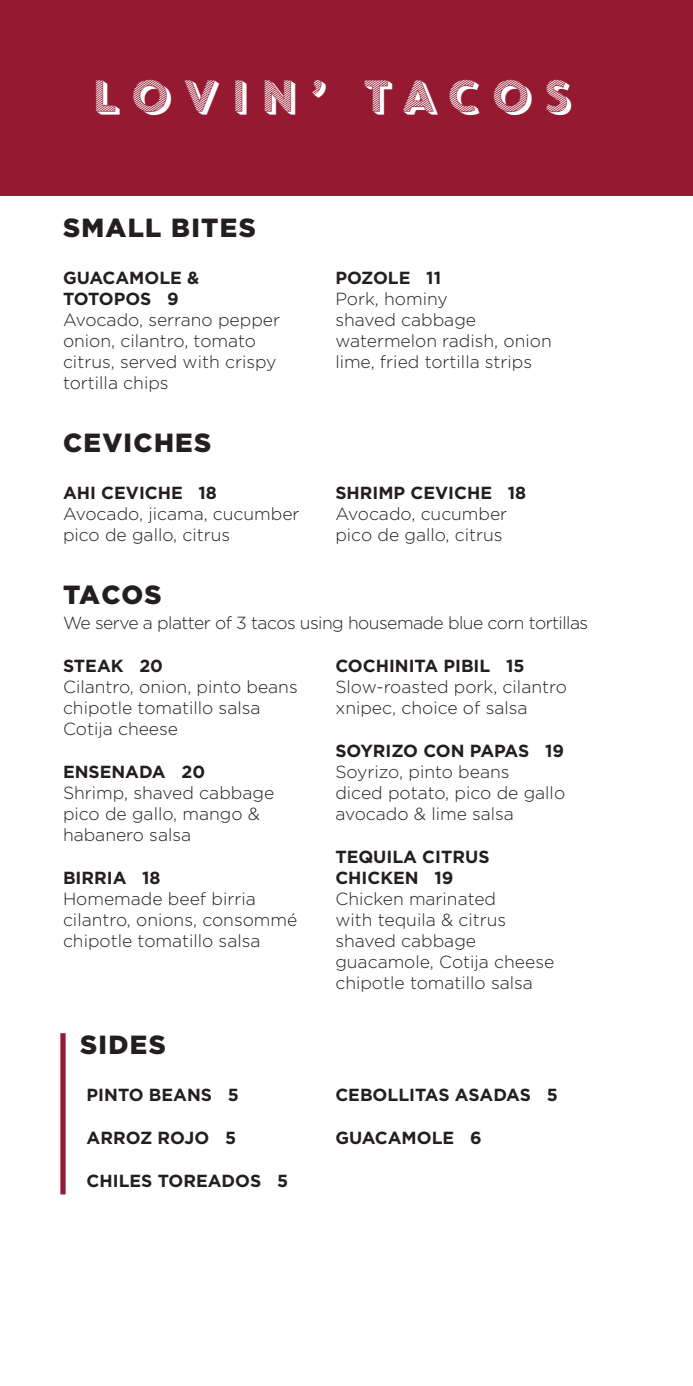
<style>
.page{position:relative;width:693px;height:1386px;background:#fff}
.page>*{position:absolute;margin:0;border:0;box-sizing:border-box;transform-origin:0 0}
.t1{font:43.75px "Core Circus Pierrot 3";letter-spacing:.16em;color:#fff}
.SUBHEAD{font:900 26.25px "Gotham";letter-spacing:.05em;color:#231f20}
.DESCRIPTION{font:300 17.5px/21px "Gotham";color:#231f20}
.ITEM{font:700 17.5px/21px "Gotham";color:#231f20}
.DESCRIPTION-2{font:300 17.5px "Gotham";letter-spacing:-.03em;color:#231f20}
</style>
<div class="page">
<div style="left:0;top:0;width:693px;height:195px;background:#941931"></div>
<div style="left:60px;top:1033px;width:6px;height:161px;background:#941931"></div>
<p class="t1" style="left:88px;top:66px;width:485px">LOVIN’ TACOS</p>
<p class="SUBHEAD" style="left:63px;top:210px;width:194px">SMALL BITES</p>
<p class="ITEM" style="left:63px;top:267px;width:138px">GUACAMOLE &amp;<br>TOTOPOS 9</p>
<p class="DESCRIPTION" style="left:63px;top:309px;width:219px">Avocado, serrano pepper onion, cilantro, tomato citrus, served with crispy tortilla chips</p>
<p class="SUBHEAD" style="left:63px;top:425px;width:150px">CEVICHES</p>
<p class="ITEM" style="left:63px;top:482px;width:155px">AHI CEVICHE 18</p>
<p class="DESCRIPTION" style="left:63px;top:503px;width:238px">Avocado, jicama, cucumber pico de gallo, citrus</p>
<p class="ITEM" style="left:335px;top:267px;width:107px">POZOLE 11</p>
<p class="DESCRIPTION" style="left:335px;top:288px;width:218px">Pork, hominy<br>shaved cabbage watermelon radish, onion lime, fried tortilla strips</p>
<p class="ITEM" style="left:335px;top:482px;width:192px">SHRIMP CEVICHE 18</p>
<p class="DESCRIPTION" style="left:335px;top:503px;width:173px">Avocado, cucumber pico de gallo, citrus</p>
<p class="SUBHEAD" style="left:63px;top:577px;width:100px">TACOS</p>
<p class="DESCRIPTION-2" style="left:63px;top:612px;width:527px">We serve a platter of 3 tacos using housemade blue corn tortillas</p>
<p class="ITEM" style="left:63px;top:656px;width:102px">STEAK 20</p>
<p class="DESCRIPTION" style="left:63px;top:676px;width:236px">Cilantro, onion, pinto beans chipotle tomatillo salsa<br>Cotija cheese</p>
<p class="ITEM" style="left:63px;top:762px;width:144px">ENSENADA 20</p>
<p class="DESCRIPTION" style="left:63px;top:782px;width:213px">Shrimp, shaved cabbage pico de gallo, mango &amp; habanero salsa</p>
<p class="ITEM" style="left:63px;top:868px;width:99px">BIRRIA 18</p>
<p class="DESCRIPTION" style="left:63px;top:888px;width:236px">Homemade beef birria cilantro, onions, consommé chipotle tomatillo salsa</p>
<p class="ITEM" style="left:335px;top:656px;width:191px">COCHINITA PIBIL 15</p>
<p class="DESCRIPTION" style="left:335px;top:676px;width:233px">Slow-roasted pork, cilantro xnipec, choice of salsa</p>
<p class="ITEM" style="left:335px;top:741px;width:230px">SOYRIZO CON PAPAS 19</p>
<p class="DESCRIPTION" style="left:335px;top:761px;width:231px">Soyrizo, pinto beans<br>diced potato, pico de gallo avocado &amp; lime salsa</p>
<p class="ITEM" style="left:335px;top:847px;width:156px">TEQUILA CITRUS<br>CHICKEN 19</p>
<p class="DESCRIPTION" style="left:335px;top:888px;width:220px">Chicken marinated<br>with tequila &amp; citrus shaved cabbage guacamole, Cotija cheese chipotle tomatillo salsa</p>
<p class="SUBHEAD" style="left:80px;top:1026px;width:87px">SIDES</p>
<p class="ITEM" style="left:87px;top:1084px;width:154px">PINTO BEANS 5</p>
<p class="ITEM" style="left:87px;top:1127px;width:151px">ARROZ ROJO 5</p>
<p class="ITEM" style="left:87px;top:1170px;width:203px">CHILES TOREADOS 5</p>
<p class="ITEM" style="left:335px;top:1084px;width:224px">CEBOLLITAS ASADAS 5</p>
<p class="ITEM" style="left:335px;top:1127px;width:148px">GUACAMOLE 6</p>
</div>
